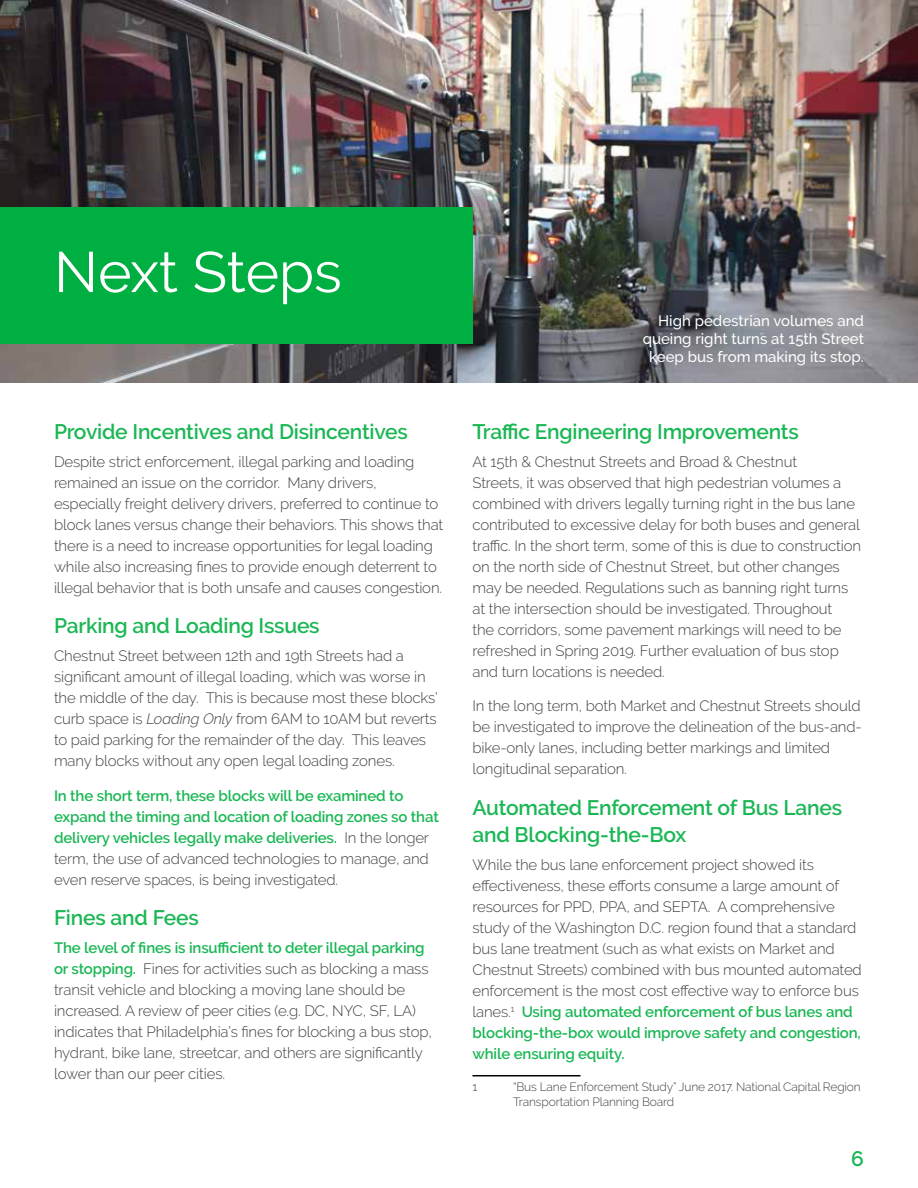
<style>
.page{position:relative;width:918px;height:1188px;background:#fff}
.page>*{position:absolute;margin:0;border:0;box-sizing:border-box;transform-origin:0 0}
.t1{font:57px "Raleway";color:#fff}
.t2{font:600 21px/27px "Raleway";letter-spacing:-.01em;color:#1ab754}
.t3{font:300 15px/21px "Raleway";letter-spacing:-.01em;color:#414042}
.t4{font:600 15px/21px "Raleway";letter-spacing:-.01em;color:#1ab754}
.t5{font:500 15px/18px "Raleway";color:#fff;text-align:right}
.t6{font:300 12px/15px "Raleway";letter-spacing:-.01em;color:#414042}
.s1{font-style:italic}
.s2{font-weight:300;color:#414042}
.s3{font-weight:600;color:#1ab754}
</style>
<div class="page">
<img style="left:0;top:0;width:918px;height:382px">
<div style="left:0;top:207px;width:472px;height:136px;background:#00af41"></div>
<hr style="left:472px;top:1075px;width:108px;height:1px;background:#000">
<h1 class="t1" style="left:54px;top:239px;width:289px">Next Steps</h1>
<h2 class="t2" style="left:54px;top:418px;width:355px">Provide Incentives and Disincentives</h2>
<p class="t3" style="left:54px;top:451px;width:391px">Despite strict enforcement, illegal parking and loading remained an issue on the corridor. Many drivers, especially freight delivery drivers, preferred to continue to block lanes versus change their behaviors. This shows that there is a need to increase opportunities for legal loading while also increasing fines to provide enough deterrent to illegal behavior that is both unsafe and causes congestion.</p>
<h2 class="t2" style="left:54px;top:613px;width:267px">Parking and Loading Issues</h2>
<p class="t3" style="left:54px;top:645px;width:385px">Chestnut Street between 12th and 19th Streets had a significant amount of illegal loading, which was worse in the middle of the day. This is because most these blocks’ curb space is <span class="s1">Loading Only</span> from 6AM to 10AM but reverts to paid parking for the remainder of the day. This leaves many blocks without any open legal loading zones.</p>
<p class="t4" style="left:54px;top:785px;width:386px">In the short term, these blocks will be examined to expand the timing and location of loading zones so that delivery vehicles legally make deliveries. <span class="s2">In the longer term, the use of advanced technologies to manage, and even reserve spaces, is being investigated.</span></p>
<h2 class="t2" style="left:54px;top:904px;width:146px">Fines and Fees</h2>
<p class="t3" style="left:54px;top:937px;width:380px"><span class="s3">The level of fines is insufficient to deter illegal parking or stopping.</span> Fines for activities such as blocking a mass transit vehicle and blocking a moving lane should be increased. A review of peer cities (e.g. DC, NYC, SF, LA) indicates that Philadelphia’s fines for blocking a bus stop, hydrant, bike lane, streetcar, and others are significantly lower than our peer cities.</p>
<p class="t5" style="left:643px;top:312px;width:223px">High pedestrian volumes and queing right turns at 15th Street keep bus from making its stop.</p>
<h2 class="t2" style="left:472px;top:418px;width:328px">Traffic Engineering Improvements</h2>
<p class="t3" style="left:472px;top:451px;width:390px">At 15th &amp; Chestnut Streets and Broad &amp; Chestnut<br>Streets, it was observed that high pedestrian volumes a combined with drivers legally turning right in the bus lane contributed to excessive delay for both buses and general traffic. In the short term, some of this is due to construction on the north side of Chestnut Street, but other changes may be needed. Regulations such as banning right turns at the intersection should be investigated. Throughout<br>the corridors, some pavement markings will need to be refreshed in Spring 2019. Further evaluation of bus stop and turn locations is needed.</p>
<p class="t3" style="left:472px;top:696px;width:391px">In the long term, both Market and Chestnut Streets should be investigated to improve the delineation of the bus-and&shy;bike-only lanes, including better markings and limited longitudinal separation.</p>
<h2 class="t2" style="left:472px;top:794px;width:371px">Automated Enforcement of Bus Lanes and Blocking-the-Box</h2>
<p class="t3" style="left:472px;top:854px;width:391px">While the bus lane enforcement project showed its effectiveness, these efforts consume a large amount of resources for PPD, PPA, and SEPTA. A comprehensive study of the Washington D.C. region found that a standard bus lane treatment (such as what exists on Market and Chestnut Streets) combined with bus mounted automated enforcement is the most cost effective way to enforce bus lanes.<sup>1</sup> <span class="s3">Using automated enforcement of bus lanes and blocking-the-box would improve safety and congestion, while ensuring equity.</span></p>
<p class="t6" style="left:472px;top:1079px;width:6px">1</p>
<p class="t6" style="left:513px;top:1079px;width:349px">“Bus Lane Enforcement Study” June 2017. National Capital Region<br>Transportation Planning Board</p>
<h2 class="t2" style="left:851px;top:1145px;width:14px">6</h2>
</div>
